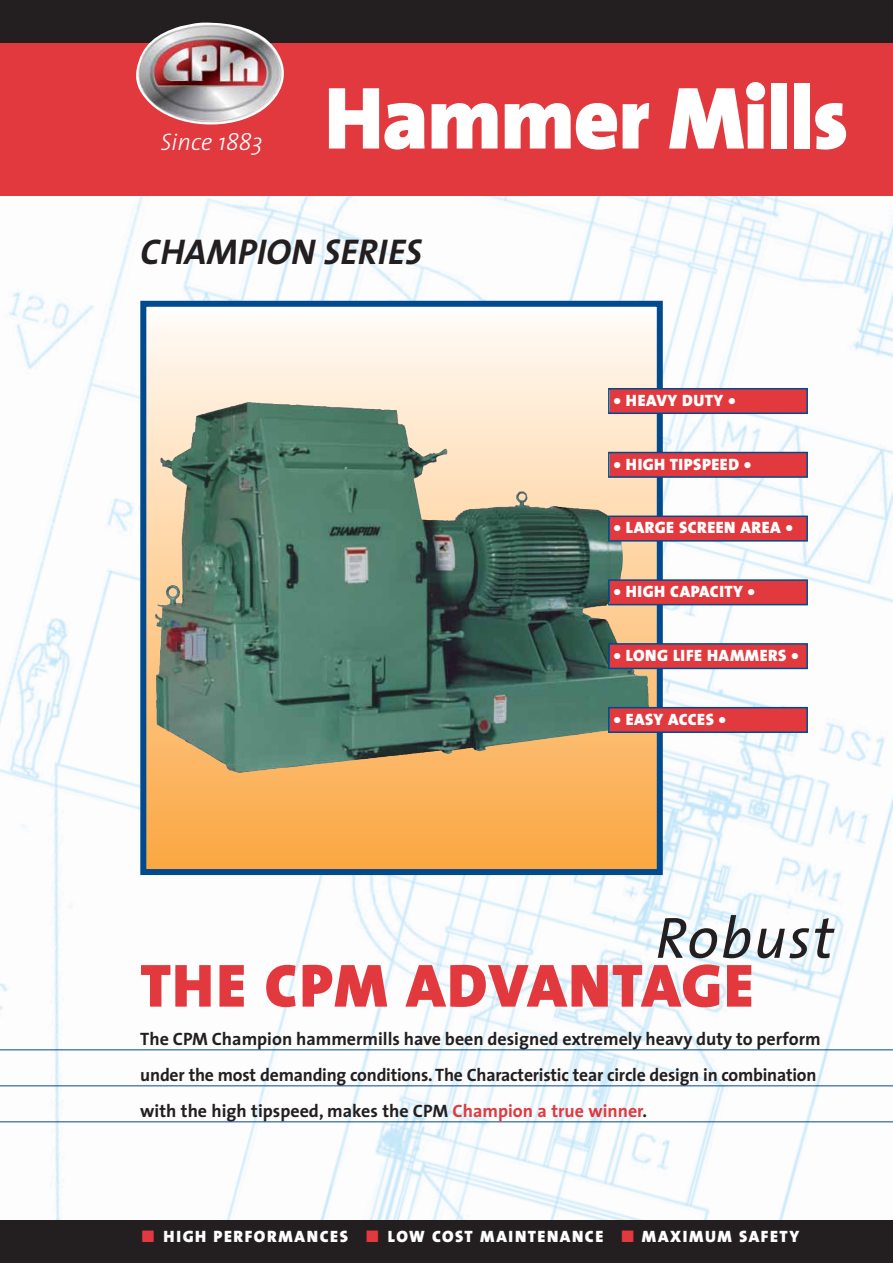
<style>
.page{position:relative;width:893px;height:1263px;background:#fff}
.page>*{position:absolute;margin:0;border:0;box-sizing:border-box;transform-origin:0 0}
.t1{font:900 89.25px "The Sans";letter-spacing:-.01em;color:#fff}
.t2{font:900 61.5px "The Sans";letter-spacing:.02em;color:#e1393e}
.t3{font:italic 58.5px "The Sans";letter-spacing:.03em;color:#231f20}
.t4{font:italic 700 36px "The Sans";color:#231f20}
.t5{font:italic 300 24px "The Sans";color:#fff}
.t6{font:700 18px/36px "The Sans";color:#231f20}
.t7{font:900 16.5px "The Sans";letter-spacing:.03em;color:#fff}
.t8{font:900 16.5px "The Sans";letter-spacing:.095em;color:#fff}
.s1{color:#e1393e}
</style>
<div class="page">
<img style="left:0;top:196px;width:893px;height:1024px">
<div style="left:0;top:43px;width:893px;height:153px;background:#e1393e"></div>
<div style="left:0;top:0;width:893px;height:43px;background:#231f20"></div>
<div style="left:0;top:1220px;width:893px;height:43px;background:#231f20"></div>
<svg style="left:147px;top:308px;width:509px;height:560px;background:#a7a382"></svg>
<img style="left:397px;top:410px;width:78px;height:110px">
<div style="left:140px;top:301px;width:523px;height:574px;border:6px solid #004a8d"></div>
<hr style="left:0;top:1049px;width:893px;height:1px;background:#004a8d">
<hr style="left:0;top:1085px;width:893px;height:1px;background:#004a8d">
<hr style="left:0;top:1121px;width:893px;height:1px;background:#004a8d">
<img style="left:136px;top:22px;width:148px;height:103px">
<div style="left:610px;top:389px;width:196px;height:23px;background:#e1393e"></div>
<div style="left:608px;top:388px;width:200px;height:26px;border:2px solid #004a8d"></div>
<div style="left:610px;top:453px;width:196px;height:23px;background:#e1393e"></div>
<div style="left:608px;top:452px;width:200px;height:26px;border:2px solid #004a8d"></div>
<div style="left:610px;top:517px;width:196px;height:23px;background:#e1393e"></div>
<div style="left:608px;top:515px;width:200px;height:27px;border:2px solid #004a8d"></div>
<div style="left:610px;top:581px;width:196px;height:23px;background:#e1393e"></div>
<div style="left:608px;top:579px;width:200px;height:26px;border:2px solid #004a8d"></div>
<div style="left:610px;top:645px;width:196px;height:23px;background:#e1393e"></div>
<div style="left:608px;top:643px;width:200px;height:26px;border:2px solid #004a8d"></div>
<div style="left:610px;top:708px;width:196px;height:23px;background:#e1393e"></div>
<div style="left:608px;top:707px;width:200px;height:26px;border:2px solid #004a8d"></div>
<h3 class="t5" style="left:161px;top:132px;width:104px">Since 1883</h3>
<h1 class="t1" style="left:325px;top:83px;width:525px">Hammer Mills</h1>
<h3 class="t4" style="left:140px;top:238px;width:283px">CHAMPION SERIES</h3>
<p class="t7" style="left:614px;top:394px;width:123px">• HEAVY DUTY •</p>
<p class="t7" style="left:614px;top:458px;width:139px">• HIGH TIPSPEED •</p>
<p class="t7" style="left:614px;top:521px;width:180px">• LARGE SCREEN AREA •</p>
<p class="t7" style="left:614px;top:585px;width:143px">• HIGH CAPACITY •</p>
<p class="t7" style="left:614px;top:649px;width:186px">• LONG LIFE HAMMERS •</p>
<p class="t7" style="left:614px;top:713px;width:114px">• EASY ACCES •</p>
<h3 class="t3" style="left:655px;top:915px;width:180px">Robust</h3>
<h2 class="t2" style="left:140px;top:962px;width:615px">THE CPM ADVANTAGE</h2>
<p class="t6" style="left:140px;top:1022px;width:682px">The CPM Champion hammermills have been designed extremely heavy duty to perform under the most demanding conditions. The Characteristic tear circle design in combination with the high tipspeed, makes the CPM <span class="s1">Champion a true winner</span>.</p>
<p class="t8" style="left:142px;top:1230px;width:659px"><span class="s1">■</span> HIGH PERFORMANCES <span class="s1">■</span> LOW COST MAINTENANCE <span class="s1">■</span> MAXIMUM SAFETY</p>
</div>
